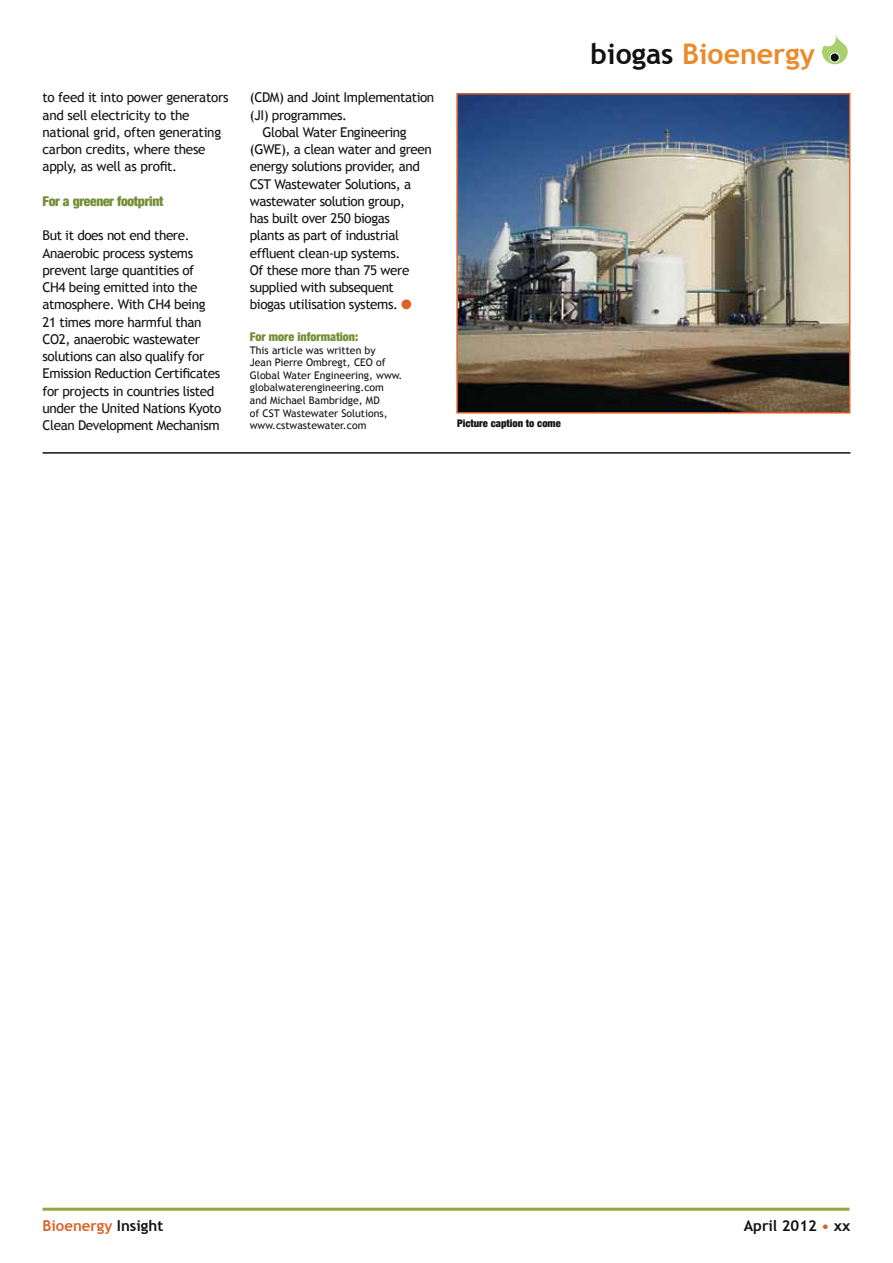
<style>
.page{position:relative;width:893px;height:1263px;background:#fff}
.page>*{position:absolute;margin:0;border:0;box-sizing:border-box;transform-origin:0 0}
.t1{font:700 28.5px "Trebuchet MS";color:#ea8b2b}
.t2{font:700 15px "Trebuchet MS";color:#da6327}
.t3{font:700 15px "Trebuchet MS";color:#121212}
.t4{font:13.5px/17.2px "Trebuchet MS";letter-spacing:-.03em;color:#121212}
.t5{font:900 condensed 13.5px "Helvetica Neue";letter-spacing:-.02em;color:#738e34}
.t6{font:900 condensed 12px "Helvetica Neue";color:#738e34}
.t7{font:10.5px/12.6px "Trebuchet MS";color:#121212}
.t8{font:900 condensed 10.5px "Helvetica Neue";color:#121212}
.s1{color:#da6327}
.s2{color:#121212}
</style>
<div class="page">
<svg style="left:822px;top:35px;width:26px;height:29px"></svg>
<div style="left:830px;top:53px;width:9px;height:9px;background:#121212;border-radius:50%"></div>
<div style="left:830px;top:52px;width:10px;height:11px;border:1px solid #fff;border-radius:50%"></div>
<hr style="left:43px;top:1208px;width:806px;height:3px;background:#8da93f">
<img style="left:459px;top:96px;width:388px;height:315px">
<div style="left:456px;top:93px;width:394px;height:321px;border:2px solid #da6327"></div>
<hr style="left:43px;top:452px;width:807px;height:2px;background:#121212">
<p class="t4" style="left:43px;top:89px;width:187px">to feed it into power generators and sell electricity to the national grid, often generating carbon credits, where these apply, as well as profit.</p>
<p class="t5" style="left:43px;top:193px;width:122px">For a greener footprint</p>
<p class="t4" style="left:43px;top:227px;width:180px">But it does not end there.<br>Anaerobic process systems prevent large quantities of<br>CH4 being emitted into the atmosphere. With CH4 being<br>21 times more harmful than<br>CO2, anaerobic wastewater solutions can also qualify for<br>Emission Reduction Certificates for projects in countries listed under the United Nations Kyoto<br>Clean Development Mechanism</p>
<p class="t4" style="left:250px;top:89px;width:186px">(CDM) and Joint Implementation</p>
<p class="t4" style="left:250px;top:106px;width:99px">(JI) programmes.</p>
<p class="t4" style="left:263px;top:124px;width:146px">Global Water Engineering</p>
<p class="t4" style="left:250px;top:141px;width:184px">(GWE), a clean water and green</p>
<p class="t4" style="left:250px;top:158px;width:172px">energy solutions provider, and</p>
<p class="t4" style="left:250px;top:175px;width:163px">CST Wastewater Solutions, a</p>
<p class="t4" style="left:250px;top:193px;width:157px">wastewater solution group,</p>
<p class="t4" style="left:250px;top:210px;width:142px">has built over 250 biogas</p>
<p class="t4" style="left:250px;top:227px;width:151px">plants as part of industrial</p>
<p class="t4" style="left:250px;top:244px;width:152px">effluent clean-up systems.</p>
<p class="t4" style="left:250px;top:262px;width:161px">Of these more than 75 were</p>
<p class="t4" style="left:250px;top:279px;width:146px">supplied with subsequent</p>
<p class="t4" style="left:250px;top:296px;width:164px">biogas utilisation systems. <span class="s1">●</span></p>
<p class="t6" style="left:250px;top:329px;width:110px">For more information:</p>
<p class="t7" style="left:250px;top:344px;width:154px">This article was written by<br>Jean Pierre Ombregt, CEO of<br>Global Water Engineering, www. globalwaterengineering.com and Michael Bambridge, MD<br>of CST Wastewater Solutions, www.cstwastewater.com</p>
<p class="t8" style="left:457px;top:417px;width:105px">Picture caption to come</p>
<h1 class="t1" style="left:591px;top:36px;width:226px"><span class="s2">biogas</span> Bioenergy</h1>
<p class="t2" style="left:43px;top:1216px;width:122px">Bioenergy <span class="s2">Insight</span></p>
<p class="t3" style="left:744px;top:1216px;width:108px">April 2012 <span class="s1">•</span> xx</p>
</div>
